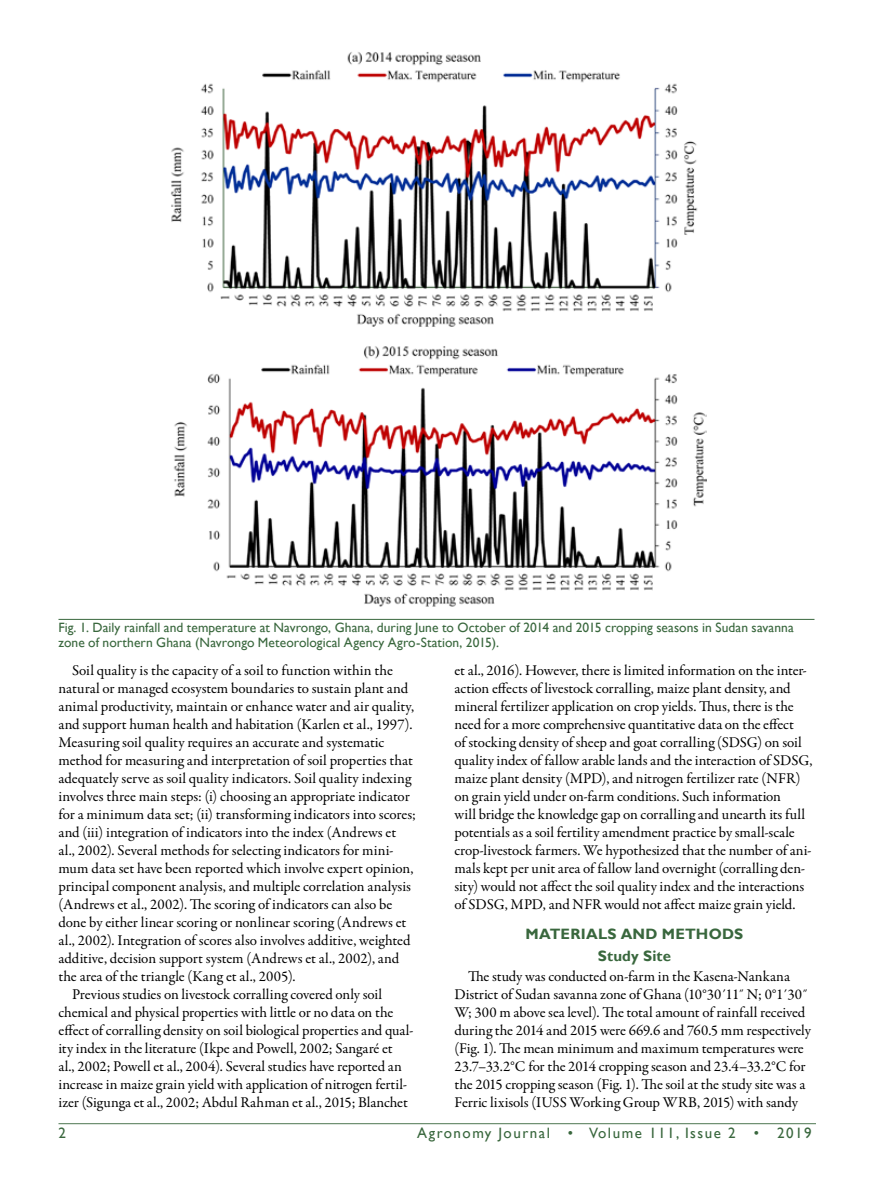
<style>
.page{position:relative;width:891px;height:1188px;background:#fff}
.page>*{position:absolute;margin:0;border:0;box-sizing:border-box;transform-origin:0 0}
.t1{font:15px/18px "Garamond Premr Pro";letter-spacing:-.005em;color:#000}
.t2{font:15px "Gill Sans";letter-spacing:.1em;color:#39673d}
.t3{font:700 15px/22.5px "Gill Sans";letter-spacing:.015em;color:#39673d}
.t4{font:13.5px/15px "Gill Sans";letter-spacing:.005em;color:#39673d}
</style>
<div class="page">
<hr style="left:58px;top:1123px;width:758px;height:1px;background:#4d7650">
<hr style="left:58px;top:619px;width:756px;height:1px;background:#39673d">
<img style="left:170px;top:52px;width:536px;height:555px">
<p class="t4" style="left:58px;top:620px;width:737px">Fig. 1. Daily rainfall and temperature at Navrongo, Ghana, during June to October of 2014 and 2015 cropping seasons in Sudan savanna zone of northern Ghana (Navrongo Meteorological Agency Agro-Station, 2015).</p>
<p class="t1" style="left:72px;top:662px;width:322px">Soil quality is the capacity of a soil to function within the</p>
<p class="t1" style="left:59px;top:680px;width:351px">natural or managed ecosystem boundaries to sustain plant and</p>
<p class="t1" style="left:59px;top:698px;width:357px">animal productivity, maintain or enhance water and air quality,</p>
<p class="t1" style="left:59px;top:716px;width:355px">and support human health and habitation (Karlen et al., 1997).</p>
<p class="t1" style="left:59px;top:734px;width:328px">Measuring soil quality requires an accurate and systematic</p>
<p class="t1" style="left:59px;top:752px;width:356px">method for measuring and interpretation of soil properties that</p>
<p class="t1" style="left:59px;top:770px;width:354px">adequately serve as soil quality indicators. Soil quality indexing</p>
<p class="t1" style="left:59px;top:788px;width:353px">involves three main steps: (i) choosing an appropriate indicator</p>
<p class="t1" style="left:59px;top:806px;width:359px">for a minimum data set; (ii) transforming indicators into scores;</p>
<p class="t1" style="left:59px;top:824px;width:339px">and (iii) integration of indicators into the index (Andrews et</p>
<p class="t1" style="left:59px;top:842px;width:337px">al., 2002). Several methods for selecting indicators for mini-</p>
<p class="t1" style="left:59px;top:860px;width:357px">mum data set have been reported which involve expert opinion,</p>
<p class="t1" style="left:59px;top:878px;width:354px">principal component analysis, and multiple correlation analysis</p>
<p class="t1" style="left:59px;top:896px;width:335px">(Andrews et al., 2002). The scoring of indicators can also be</p>
<p class="t1" style="left:59px;top:914px;width:349px">done by either linear scoring or nonlinear scoring (Andrews et</p>
<p class="t1" style="left:59px;top:932px;width:354px">al., 2002). Integration of scores also involves additive, weighted</p>
<p class="t1" style="left:59px;top:950px;width:342px">additive, decision support system (Andrews et al., 2002), and</p>
<p class="t1" style="left:59px;top:968px;width:239px">the area of the triangle (Kang et al., 2005).</p>
<p class="t1" style="left:72px;top:986px;width:312px">Previous studies on livestock corralling covered only soil</p>
<p class="t1" style="left:59px;top:1004px;width:336px">chemical and physical properties with little or no data on the</p>
<p class="t1" style="left:59px;top:1022px;width:357px">effect of corralling density on soil biological properties and qual-</p>
<p class="t1" style="left:59px;top:1040px;width:336px">ity index in the literature (Ikpe and Powell, 2002; Sangaré et</p>
<p class="t1" style="left:59px;top:1058px;width:345px">al., 2002; Powell et al., 2004). Several studies have reported an</p>
<p class="t1" style="left:59px;top:1076px;width:350px">increase in maize grain yield with application of nitrogen fertil-</p>
<p class="t1" style="left:59px;top:1094px;width:351px">izer (Sigunga et al., 2002; Abdul Rahman et al., 2015; Blanchet</p>
<p class="t1" style="left:454px;top:662px;width:360px">et al., 2016). However, there is limited information on the inter&shy;action effects of livestock corralling, maize plant density, and mineral fertilizer application on crop yields. Thus, there is the need for a more comprehensive quantitative data on the effect<br>of stocking density of sheep and goat corralling (SDSG) on soil quality index of fallow arable lands and the interaction of SDSG, maize plant density (MPD), and nitrogen fertilizer rate (NFR) on grain yield under on-farm conditions. Such information<br>will bridge the knowledge gap on corralling and unearth its full potentials as a soil fertility amendment practice by small-scale crop-livestock farmers. We hypothesized that the number of ani&shy;mals kept per unit area of fallow land overnight (corralling den&shy;sity) would not affect the soil quality index and the interactions of SDSG, MPD, and NFR would not affect maize grain yield.</p>
<p class="t3" style="left:526px;top:923px;width:36px">MATER</p>
<p class="t3" style="left:598px;top:923px;width:124px;text-indent:-17px">IALS AND METHODS<br>Study Site</p>
<p class="t1" style="left:455px;top:968px;width:358px;text-indent:14px">The study was conducted on-farm in the Kasena-Nankana District of Sudan savanna zone of Ghana (10°30´11˝ N; 0°1´30˝ W; 300 m above sea level). The total amount of rainfall received during the 2014 and 2015 were 669.6 and 760.5 mm respectively (Fig. 1). The mean minimum and maximum temperatures were 23.7–33.2°C for the 2014 cropping season and 23.4–33.2°C for the 2015 cropping season (Fig. 1). The soil at the study site was a Ferric lixisols (IUSS Working Group WRB, 2015) with sandy</p>
<p class="t2" style="left:58px;top:1125px;width:9px">2</p>
<p class="t2" style="left:417px;top:1125px;width:396px">Agronomy Journal • Volume 111, Issue 2 • 2019</p>
</div>
